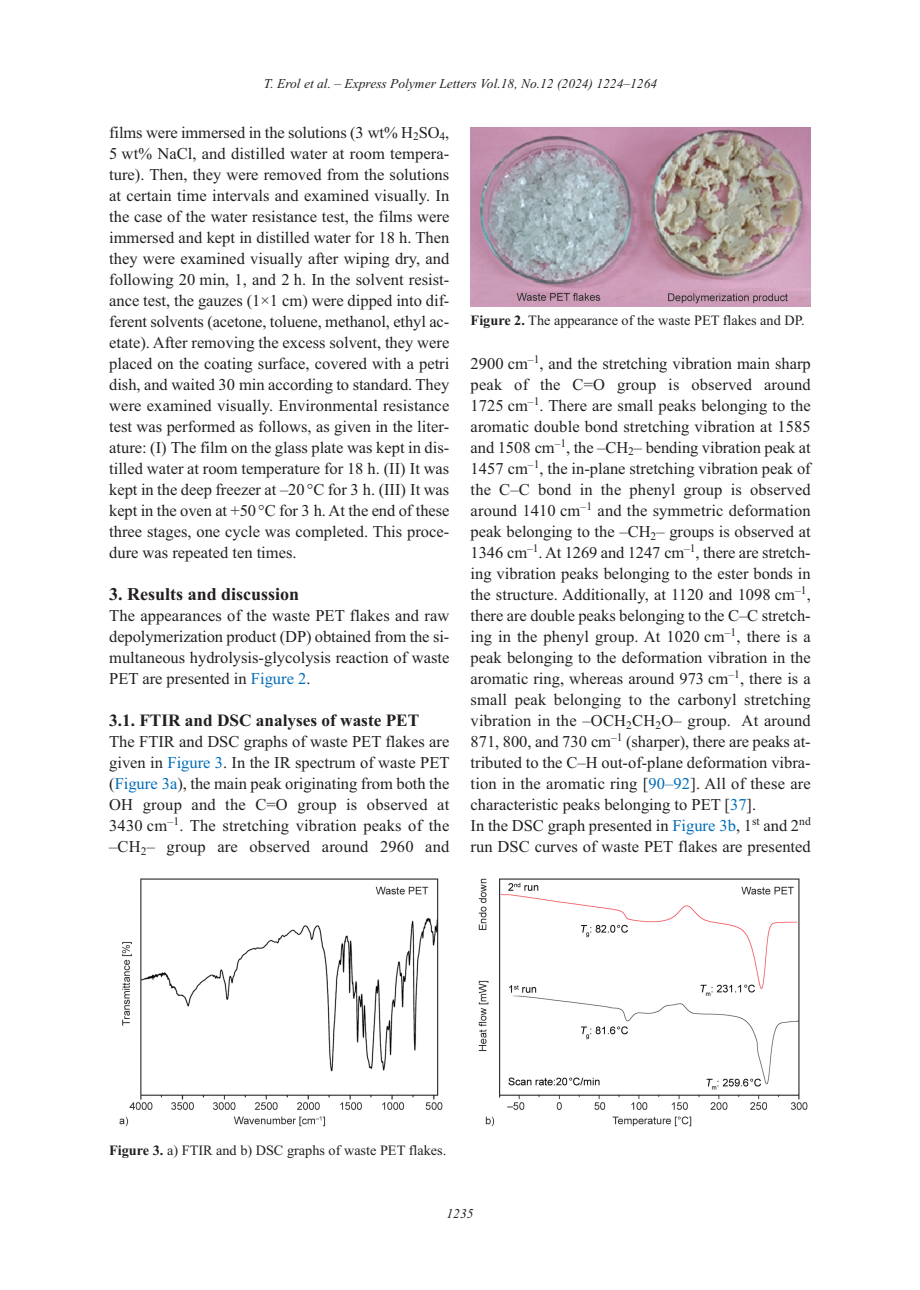
<style>
.page{position:relative;width:920px;height:1290px;background:#fff}
.page>*{position:absolute;margin:0;border:0;box-sizing:border-box;transform-origin:0 0}
.t1{font:700 18px "Times New Roman";color:#231f20}
.t2{font:700 17.25px "Times New Roman";color:#231f20}
.t3{font:16.5px/21px "Times New Roman";color:#231f20;text-align:justify}
.t4{font:14.25px "Times New Roman";color:#231f20}
.t5{font:italic 13.5px "Times New Roman";color:#231f20}
.s1{color:#006db7}
.s2{font-weight:700}
</style>
<div class="page">
<img style="left:471px;top:127px;width:339px;height:179px">
<img style="left:119px;top:878px;width:689px;height:249px">
<p class="t5" style="left:264px;top:76px;width:395px">T. Erol et al. – Express Polymer Letters Vol.18, No.12 (2024) 1224–1264</p>
<p class="t3" style="left:109px;top:122px;width:342px">films were immersed in the solutions (3 wt% H<sub>2</sub>SO<sub>4</sub>, 5 wt% NaCl, and distilled water at room tempera&shy;ture). Then, they were removed from the solutions at certain time intervals and examined visually. In the case of the water resistance test, the films were immersed and kept in distilled water for 18 h. Then they were examined visually after wiping dry, and following 20 min, 1, and 2 h. In the solvent resist&shy;ance test, the gauzes (1×1 cm) were dipped into dif&shy;ferent solvents (acetone, toluene, methanol, ethyl ac&shy;etate). After removing the excess solvent, they were placed on the coating surface, covered with a petri dish, and waited 30 min according to standard. They were examined visually. Environmental resistance test was performed as follows, as given in the liter&shy;ature: (I) The film on the glass plate was kept in dis&shy;tilled water at room temperature for 18 h. (II) It was kept in the deep freezer at –20°C for 3 h. (III) It was kept in the oven at +50°C for 3 h. At the end of these three stages, one cycle was completed. This proce&shy;dure was repeated ten times.</p>
<p class="t1" style="left:109px;top:583px;width:192px">3. Results and discussion</p>
<p class="t3" style="left:109px;top:605px;width:342px">The appearances of the waste PET flakes and raw depolymerization product (DP) obtained from the si&shy;multaneous hydrolysis-glycolysis reaction of waste PET are presented in <span class="s1">Figure 2</span>.</p>
<p class="t2" style="left:109px;top:710px;width:312px">3.1. FTIR and DSC analyses of waste PET</p>
<p class="t3" style="left:109px;top:731px;width:342px">The FTIR and DSC graphs of waste PET flakes are given in <span class="s1">Figure 3</span>. In the IR spectrum of waste PET (<span class="s1">Figure 3a</span>), the main peak originating from both the OH group and the C=O group is observed at 3430 cm<sup>–1</sup>. The stretching vibration peaks of the –CH<sub>2</sub>– group are observed around 2960 and</p>
<p class="t4" style="left:471px;top:312px;width:335px"><span class="s2">Figure 2.</span> The appearance of the waste PET flakes and DP.</p>
<p class="t3" style="left:471px;top:353px;width:342px;text-align:left">2900 cm<sup>–1</sup>, and the stretching vibration main sharp peak of the C=O group is observed around 1725 cm<sup>–1</sup>. There are small peaks belonging to the aromatic double bond stretching vibration at 1585 and 1508 cm<sup>–1</sup>, the –CH<sub>2</sub>– bending vibration peak at 1457 cm<sup>–1</sup>, the in-plane stretching vibration peak of the C–C bond in the phenyl group is observed around 1410 cm<sup>–1</sup> and the symmetric deformation peak belonging to the –CH<sub>2</sub>– groups is observed at 1346 cm<sup>–1</sup>. At 1269 and 1247 cm<sup>–1</sup>, there are stretch&shy;ing vibration peaks belonging to the ester bonds in the structure. Additionally, at 1120 and 1098 cm<sup>–1</sup>, there are double peaks belonging to the C–C stretch&shy;ing in the phenyl group. At 1020 cm<sup>–1</sup>, there is a peak belonging to the deformation vibration in the aromatic ring, whereas around 973 cm<sup>–1</sup>, there is a small peak belonging to the carbonyl stretching vibration in the –OCH<sub>2</sub>CH<sub>2</sub>O– group. At around 871, 800, and 730 cm<sup>–1</sup> (sharper), there are peaks at&shy;tributed to the C–H out-of-plane deformation vibra&shy;tion in the aromatic ring [<span class="s1">90–92</span>]. All of these are characteristic peaks belonging to PET [<span class="s1">37</span>].<br>In the DSC graph presented in <span class="s1">Figure 3b</span>, 1<sup>st</sup> and 2<sup>nd </sup>run DSC curves of waste PET flakes are presented</p>
<p class="t4" style="left:109px;top:1141px;width:339px"><span class="s2">Figure 3.</span> a) FTIR and b) DSC graphs of waste PET flakes.</p>
<p class="t5" style="left:446px;top:1205px;width:28px">1235</p>
</div>
